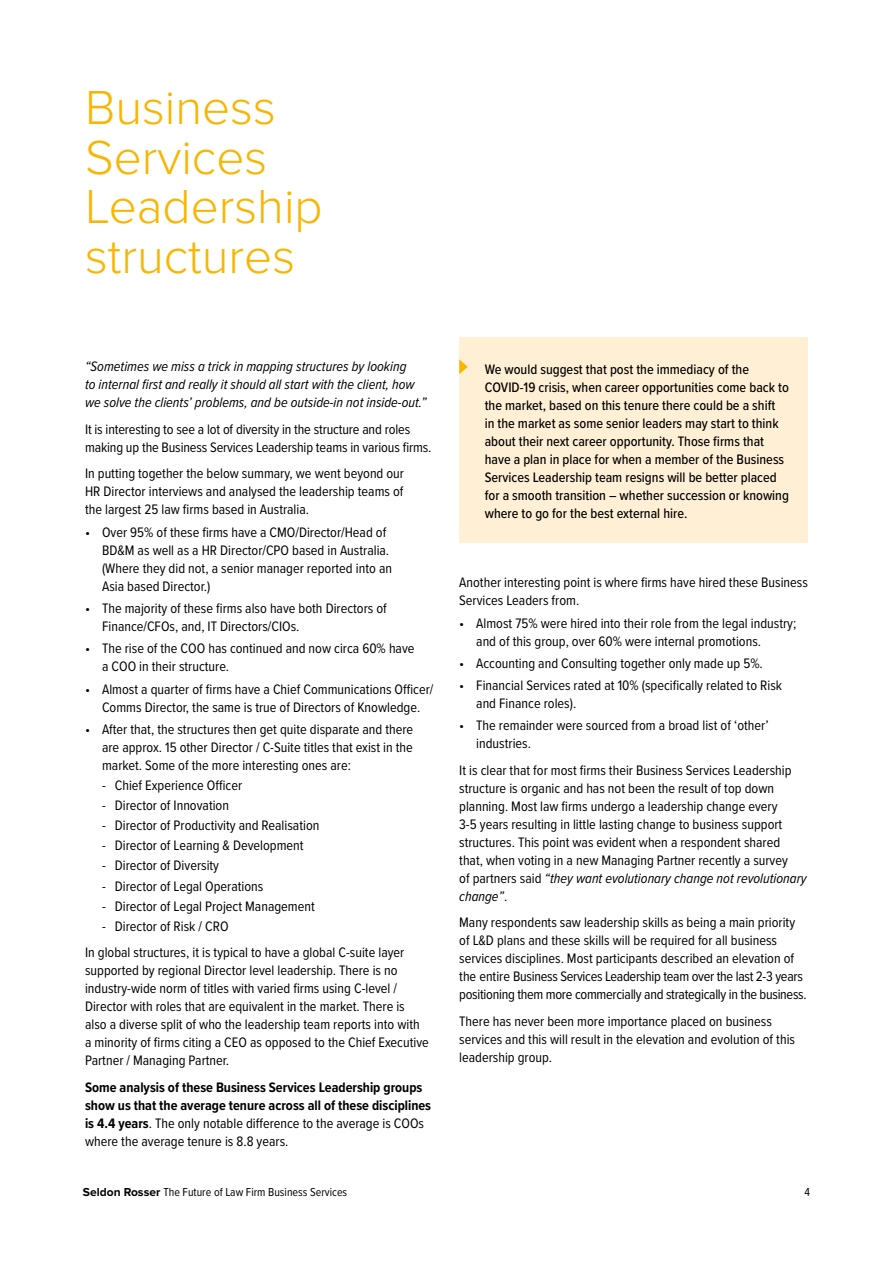
<style>
.page{position:relative;width:893px;height:1263px;background:#fff}
.page>*{position:absolute;margin:0;border:0;box-sizing:border-box;transform-origin:0 0}
.t1{font:300 49.5px/49.5px "Proxima Nova";color:#f9b500}
.t2{font:14.25px/18px "Proxima Nova Cond";color:#000}
.t3{font:500 14.25px/18px "Proxima Nova Cond";color:#000}
.t4{font:700 14.25px/18px "Proxima Nova Cond";color:#000}
.t5{font:italic 14.25px/18px "Proxima Nova Cond";color:#000}
.t6{font:12px "Proxima Nova Cond";color:#000}
.s1{font-weight:400}
.s2{font-style:italic}
.s3{font-family:"Proxima Nova";font-weight:700}
</style>
<div class="page">
<div style="left:459px;top:337px;width:349px;height:206px;background:#fff0d5"></div>
<svg style="left:459px;top:359px;width:9px;height:15px"></svg>
<h1 class="t1" style="left:85px;top:84px;width:239px">Business<br>Services<br>Leadership structures</h1>
<p class="t5" style="left:85px;top:357px;width:343px">“Sometimes we miss a trick in mapping structures by looking<br>to internal first and really it should all start with the client, how we solve the clients’ problems, and be outside-in not inside-out.”</p>
<p class="t2" style="left:85px;top:420px;width:348px">It is interesting to see a lot of diversity in the structure and roles making up the Business Services Leadership teams in various firms.</p>
<p class="t2" style="left:85px;top:464px;width:321px;text-align:justify">In putting together the below summary, we went beyond our HR Director interviews and analysed the leadership teams of the largest 25 law firms based in Australia.</p>
<p class="t2" style="left:102px;top:522px;width:291px;text-indent:-17px">• Over 95% of these firms have a CMO/Director/Head of BD&amp;M as well as a HR Director/CPO based in Australia. (Where they did not, a senior manager reported into an Asia based Director.)</p>
<p class="t2" style="left:102px;top:599px;width:286px;text-indent:-17px">• The majority of these firms also have both Directors of<br>Finance/CFOs, and, IT Directors/CIOs.</p>
<p class="t2" style="left:102px;top:639px;width:314px;text-indent:-17px">• The rise of the COO has continued and now circa 60% have a COO in their structure.</p>
<p class="t2" style="left:85px;top:679px;width:350px;text-align:center">• Almost a quarter of firms have a Chief Communications Officer/<br>Comms Director, the same is true of Directors of Knowledge.</p>
<p class="t2" style="left:102px;top:719px;width:313px;text-align:justify;text-indent:-17px">• After that, the structures then get quite disparate and there are approx. 15 other Director / C-Suite titles that exist in the market. Some of the more interesting ones are:</p>
<p class="t2" style="left:102px;top:775px;width:142px">- Chief Experience Officer</p>
<p class="t2" style="left:102px;top:796px;width:129px">- Director of Innovation</p>
<p class="t2" style="left:102px;top:816px;width:219px">- Director of Productivity and Realisation</p>
<p class="t2" style="left:102px;top:836px;width:203px">- Director of Learning &amp; Development</p>
<p class="t2" style="left:102px;top:856px;width:119px">- Director of Diversity</p>
<p class="t2" style="left:102px;top:876px;width:163px">- Director of Legal Operations</p>
<p class="t2" style="left:102px;top:896px;width:214px">- Director of Legal Project Management</p>
<p class="t2" style="left:85px;top:912px;width:321px;line-height:26.5px;text-indent:17px">- Director of Risk / CRO<br>In global structures, it is typical to have a global C-suite layer</p>
<p class="t2" style="left:85px;top:961px;width:345px">supported by regional Director level leadership. There is no industry-wide norm of titles with varied firms using C-level / Director with roles that are equivalent in the market. There is also a diverse split of who the leadership team reports into with a minority of firms citing a CEO as opposed to the Chief Executive Partner / Managing Partner.</p>
<p class="t4" style="left:85px;top:1078px;width:348px">Some analysis of these Business Services Leadership groups show us that the average tenure across all of these disciplines is 4.4 years<span class="s1">. The only notable difference to the average is COOs where the average tenure is 8.8 years.</span></p>
<p class="t3" style="left:485px;top:360px;width:306px">We would suggest that post the immediacy of the COVID-19 crisis, when career opportunities come back to the market, based on this tenure there could be a shift<br>in the market as some senior leaders may start to think about their next career opportunity. Those firms that have a plan in place for when a member of the Business Services Leadership team resigns will be better placed for a smooth transition – whether succession or knowing where to go for the best external hire.</p>
<p class="t2" style="left:459px;top:573px;width:350px">Another interesting point is where firms have hired these Business<br>Services Leaders from.</p>
<p class="t2" style="left:476px;top:613px;width:322px;text-indent:-17px">• Almost 75% were hired into their role from the legal industry; and of this group, over 60% were internal promotions.</p>
<p class="t2" style="left:459px;top:653px;width:305px">• Accounting and Consulting together only made up 5%.</p>
<p class="t2" style="left:476px;top:676px;width:307px;text-indent:-17px">• Financial Services rated at 10% (specifically related to Risk and Finance roles).</p>
<p class="t2" style="left:476px;top:716px;width:294px;text-indent:-17px">• The remainder were sourced from a broad list of ‘other’ industries.</p>
<p class="t2" style="left:459px;top:760px;width:349px">It is clear that for most firms their Business Services Leadership structure is organic and has not been the result of top down planning. Most law firms undergo a leadership change every<br>3-5 years resulting in little lasting change to business support structures. This point was evident when a respondent shared that, when voting in a new Managing Partner recently a survey<br>of partners said <span class="s2">“they want evolutionary change not revolutionary change”</span>.</p>
<p class="t2" style="left:459px;top:913px;width:349px">Many respondents saw leadership skills as being a main priority of L&amp;D plans and these skills will be required for all business services disciplines. Most participants described an elevation of the entire Business Services Leadership team over the last 2-3 years positioning them more commercially and strategically in the business.</p>
<p class="t2" style="left:459px;top:1011px;width:337px">There has never been more importance placed on business services and this will result in the elevation and evolution of this leadership group.</p>
<p class="t6" style="left:83px;top:1183px;width:266px"><span class="s3">Seldon Rosser</span> The Future of Law Firm Business Services</p>
<p class="t6" style="left:804px;top:1183px;width:7px">4</p>
</div>
